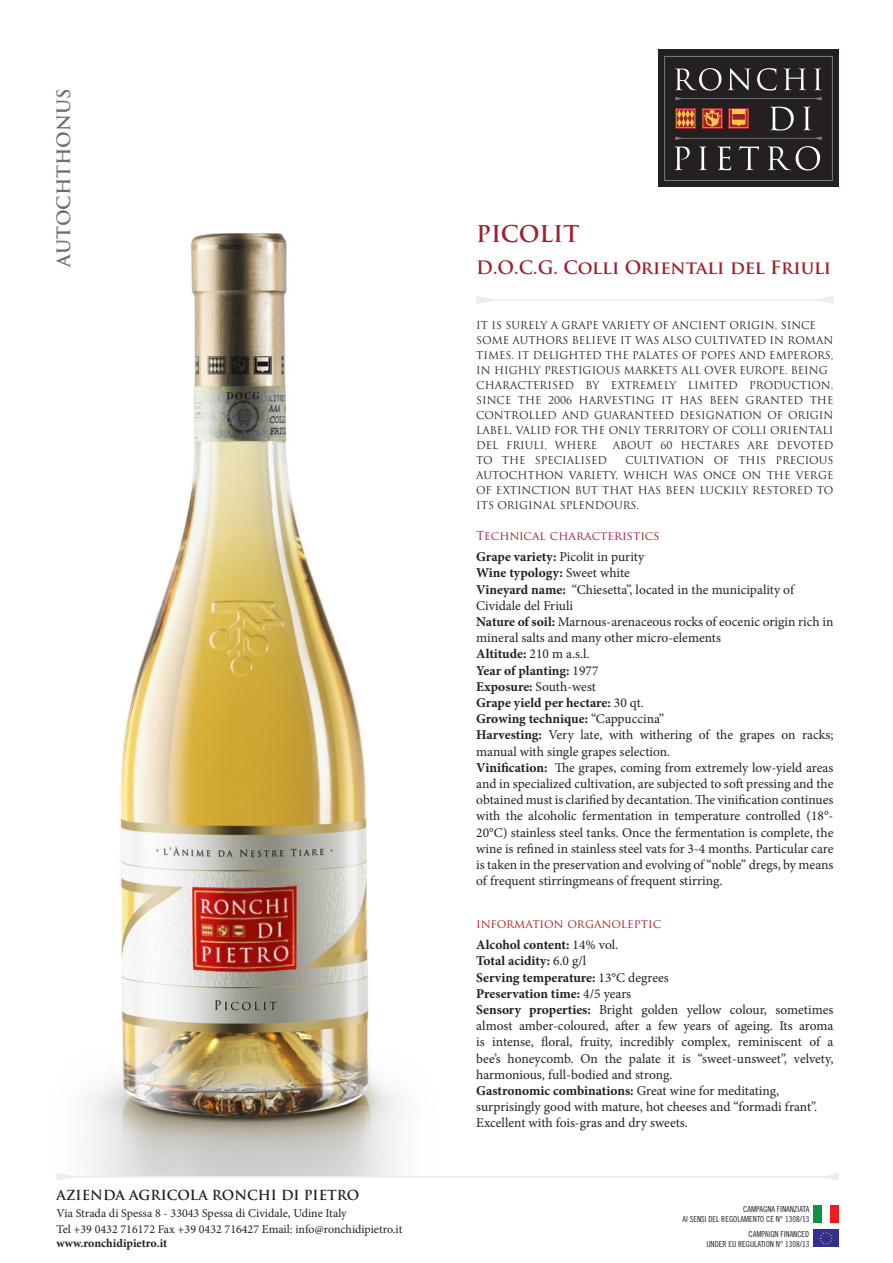
<style>
.page{position:relative;width:893px;height:1263px;background:#fff}
.page>*{position:absolute;margin:0;border:0;box-sizing:border-box;transform-origin:0 0}
.t1{font:700 22.5px "Trajan Pro";color:#a11f2b}
.t2{font:700 18px "Trajan Pro";color:#a11f2b}
.t3{font:700 18px "Trajan Pro";color:#6c6d70}
.t4{font:13.5px/16.2px "Minion Pro";color:#231f20;text-align:justify}
.t5{font:700 13.5px "Minion Pro";color:#231f20}
.t6{font:700 13.5px "Trajan Pro";color:#231f20}
.t7{font:12px "Minion Pro";color:#231f20}
.t8{font:12px "Trajan Pro";color:#a11f2b}
.t9{font:700 12px "Minion Pro";color:#231f20}
.t10{font:10.5px/15px "Trajan Pro";color:#231f20;text-align:justify}
.t11{font:8.25px "Trade Gothic LT Std Cn 18";color:#231f20}
.s1{font-weight:700}
.s2{font-weight:400}
</style>
<div class="page">
<img style="left:56px;top:233px;width:345px;height:943px">
<div style="left:658px;top:50px;width:181px;height:137px;background:#241f21"></div>
<svg style="left:664px;top:56px;width:169px;height:125px"></svg>
<svg style="left:476px;top:296px;width:357px;height:8px"></svg>
<svg style="left:57px;top:1173px;width:782px;height:8px"></svg>
<div style="left:813px;top:1205px;width:9px;height:17px;background:#0d9344"></div>
<div style="left:830px;top:1205px;width:9px;height:17px;background:#ee1d23"></div>
<div style="left:813px;top:1230px;width:26px;height:17px;background:#332f8a"></div>
<svg style="left:820px;top:1232px;width:13px;height:13px"></svg>
<p class="t3" style="left:52px;top:267px;width:180px;rotate:-90deg">AUTOCHTHONUS</p>
<p class="t6" style="left:57px;top:1187px;width:304px">AZIENDA AGRICOLA RONCHI DI PIETRO</p>
<p class="t7" style="left:57px;top:1204px;width:292px">Via Strada di Spessa 8 - 33043 Spessa di Cividale, Udine Italy</p>
<p class="t7" style="left:57px;top:1221px;width:347px">Tel +39 0432 716172 Fax +39 0432 716427 Email: info@ronchidipietro.it</p>
<p class="t9" style="left:57px;top:1235px;width:112px">www.ronchidipietro.it</p>
<p class="t1" style="left:476px;top:219px;width:105px">PICOLIT</p>
<p class="t2" style="left:476px;top:256px;width:356px">D.O.C.G. Colli Orientali del Friuli</p>
<p class="t10" style="left:476px;top:318px;width:341px">IT IS SURELY A GRAPE VARIETY OF ANCIENT ORIGIN, SINCE</p>
<p class="t10" style="left:476px;top:333px;width:359px">SOME AUTHORS BELIEVE IT WAS ALSO CULTIVATED IN ROMAN</p>
<p class="t10" style="left:476px;top:348px;width:359px">TIMES. IT DELIGHTED THE PALATES OF POPES AND EMPERORS,</p>
<p class="t10" style="left:476px;top:363px;width:353px">IN HIGHLY PRESTIGIOUS MARKETS ALL OVER EUROPE. BEING</p>
<p class="t10" style="left:476px;top:378px;width:359px">CHARACTERISED BY EXTREMELY LIMITED PRODUCTION, SINCE THE 2006 HARVESTING IT HAS BEEN GRANTED THE CONTROLLED AND GUARANTEED DESIGNATION OF ORIGIN LABEL, VALID FOR THE ONLY TERRITORY OF COLLI ORIENTALI DEL FRIULI, WHERE</p>
<p class="t10" style="left:613px;top:438px;width:222px">ABOUT 60 HECTARES ARE DEVOTED</p>
<p class="t10" style="left:476px;top:453px;width:359px;text-indent:149px">CULTIVATION OF THIS PRECIOUS AUTOCHTHON VARIETY, WHICH WAS ONCE ON THE VERGE OF EXTINCTION BUT THAT HAS BEEN LUCKILY RESTORED TO ITS ORIGINAL SPLENDOURS.</p>
<p class="t8" style="left:476px;top:528px;width:185px">Technical characteristics</p>
<p class="t4" style="left:476px;top:549px;width:169px"><span class="s1">Grape variety:</span> Picolit in purity</p>
<p class="t5" style="left:476px;top:563px;width:155px">Wine typology: <span class="s2">Sweet white</span></p>
<p class="t4" style="left:476px;top:581px;width:319px"><span class="s1">Vineyard name:</span> “Chiesetta”, located in the municipality of</p>
<p class="t4" style="left:476px;top:597px;width:98px">Cividale del Friuli</p>
<p class="t4" style="left:476px;top:614px;width:359px"><span class="s1">Nature of soil:</span> Marnous-arenaceous rocks of eocenic origin rich in</p>
<p class="t4" style="left:476px;top:630px;width:246px">mineral salts and many other micro-elements</p>
<p class="t4" style="left:476px;top:646px;width:115px"><span class="s1">Altitude:</span> 210 m a.s.l.</p>
<p class="t5" style="left:476px;top:661px;width:124px">Year of planting: <span class="s2">1977</span></p>
<p class="t4" style="left:476px;top:678px;width:121px"><span class="s1">Exposure:</span> South-west</p>
<p class="t5" style="left:476px;top:693px;width:169px">Grape yield per hectare: <span class="s2">30 qt.</span></p>
<p class="t5" style="left:476px;top:709px;width:190px">Growing technique: <span class="s2">“Cappuccina”</span></p>
<p class="t4" style="left:476px;top:727px;width:359px"><span class="s1">Harvesting:</span> Very late, with withering of the grapes on racks; manual with single grapes selection.</p>
<p class="t4" style="left:476px;top:759px;width:359px"><span class="s1">Vinification:</span> The grapes, coming from extremely low-yield areas and in specialized cultivation, are subjected to soft pressing and the obtained must is clarified by decantation. The vinification continues with the alcoholic fermentation in temperature controlled (18°- 20°C) stainless steel tanks. Once the fermentation is complete, the wine is refined in stainless steel vats for 3-4 months. Particular care is taken in the preservation and evolving of “noble” dregs, by means of frequent stirringmeans of frequent stirring.</p>
<p class="t8" style="left:476px;top:916px;width:186px">information organoleptic</p>
<p class="t5" style="left:476px;top:935px;width:143px">Alcohol content: <span class="s2">14% vol.</span></p>
<p class="t5" style="left:476px;top:951px;width:112px">Total acidity: <span class="s2">6.0 g/l</span></p>
<p class="t5" style="left:476px;top:968px;width:194px">Serving temperature: <span class="s2">13°C degrees</span></p>
<p class="t5" style="left:476px;top:984px;width:157px">Preservation time: <span class="s2">4/5 years</span></p>
<p class="t4" style="left:476px;top:1002px;width:359px"><span class="s1">Sensory properties:</span> Bright golden yellow colour, sometimes almost amber-coloured, after a few years of ageing. Its aroma is intense, floral, fruity, incredibly complex, reminiscent of a bee’s honeycomb. On the palate it is “sweet-unsweet”, velvety, harmonious, full-bodied and strong.</p>
<p class="t5" style="left:476px;top:1081px;width:304px">Gastronomic combinations: <span class="s2">Great wine for meditating,</span></p>
<p class="t4" style="left:476px;top:1099px;width:342px">surprisingly good with mature, hot cheeses and “formadi frant”.</p>
<p class="t4" style="left:476px;top:1115px;width:213px">Excellent with fois-gras and dry sweets.</p>
<p class="t10" style="left:476px;top:453px;width:132px">TO THE SPECIALISED</p>
<p class="t11" style="left:743px;top:1204px;width:68px">CAMPAGNA FINANZIATA</p>
<p class="t11" style="left:682px;top:1214px;width:128px">AI SENSI DEL REGOLAMENTO CE N° 1308/13</p>
<p class="t11" style="left:749px;top:1229px;width:62px">CAMPAIGN FINANCED</p>
<p class="t11" style="left:706px;top:1239px;width:104px">UNDER EU REGULATION N° 1308/13</p>
</div>
